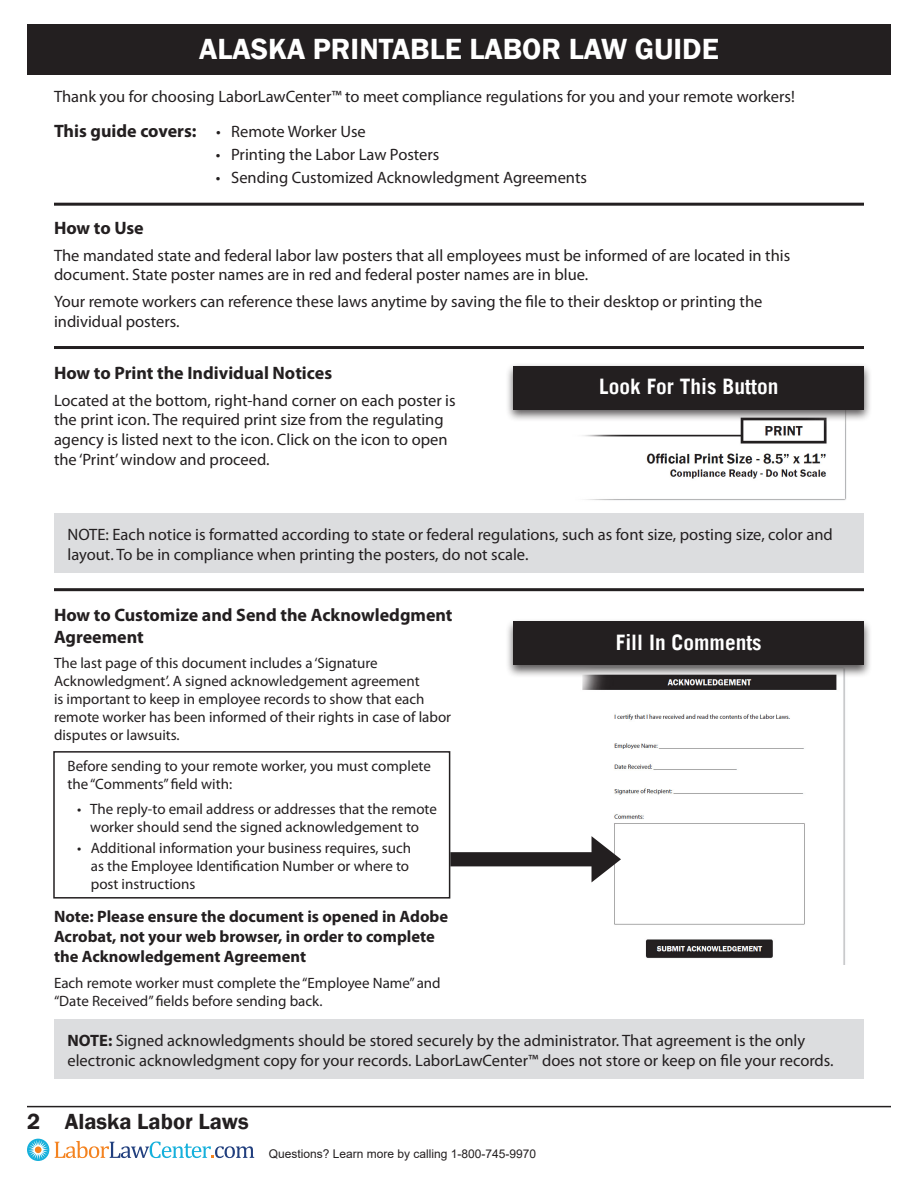
<style>
.page{position:relative;width:918px;height:1188px;background:#fff}
.page>*{position:absolute;margin:0;border:0;box-sizing:border-box;transform-origin:0 0}
.t1{font:600 30px "Franklin Gothic";color:#fff}
.t2{font:600 22.5px "Franklin Gothic";color:#231f20}
.t3{font:700 21.3px "Trade Gothic LT";color:#fff}
.t4{font:700 18px/21.6px "Myriad Pro";color:#231f20}
.t5{font:16.5px/19.8px "Myriad Pro";color:#231f20}
.t6{font:700 16.5px/19.8px "Myriad Pro";color:#231f20}
.t7{font:15px/18px "Myriad Pro";color:#231f20}
.t8{font:12px "Arial";color:#231f20}
.s1{font-weight:400;font-size:16.5px}
.s2{font-weight:700}
</style>
<div class="page">
<hr style="left:27px;top:1106px;width:864px;height:1px;background:#231f20">
<svg style="left:27px;top:1139px;width:22px;height:22px"></svg>
<div style="left:35px;top:1146px;width:7px;height:7px;background:#f58320;border-radius:50%"></div>
<svg style="left:55px;top:1141px;width:199px;height:17px"></svg>
<div style="left:27px;top:24px;width:864px;height:50px;background:#231f20"></div>
<hr style="left:54px;top:203px;width:810px;height:3px;background:#231f20">
<div style="left:54px;top:514px;width:810px;height:59px;background:#dcdddf"></div>
<img style="left:583px;top:422px;width:264px;height:79px">
<div style="left:505px;top:362px;width:367px;height:60px;background:#231f20;opacity:.75"></div>
<div style="left:514px;top:366px;width:350px;height:44px;background:#231f20"></div>
<hr style="left:54px;top:346px;width:810px;height:3px;background:#231f20">
<div style="left:54px;top:1020px;width:810px;height:59px;background:#dcdddf"></div>
<img style="left:582px;top:678px;width:263px;height:287px">
<div style="left:505px;top:618px;width:367px;height:60px;background:#231f20;opacity:.75"></div>
<div style="left:514px;top:622px;width:350px;height:43px;background:#231f20"></div>
<hr style="left:54px;top:588px;width:810px;height:3px;background:#231f20">
<div style="left:53px;top:751px;width:397px;height:148px;border:2px solid #231f20"></div>
<svg style="left:450px;top:836px;width:171px;height:46px"></svg>
<p class="t1" style="left:199px;top:31px;width:521px">ALASKA PRINTABLE LABOR LAW GUIDE</p>
<p class="t5" style="left:54px;top:86px;width:742px">Thank you for choosing LaborLawCenter™ to meet compliance regulations for you and your remote workers!</p>
<p class="t4" style="left:54px;top:119px;width:313px">This guide covers: <span class="s1">• Remote Worker Use</span></p>
<p class="t5" style="left:216px;top:144px;width:225px">• Printing the Labor Law Posters</p>
<p class="t5" style="left:216px;top:167px;width:373px">• Sending Customized Acknowledgment Agreements</p>
<p class="t4" style="left:54px;top:217px;width:91px">How to Use</p>
<p class="t5" style="left:54px;top:245px;width:738px">The mandated state and federal labor law posters that all employees must be informed of are located in this document. State poster names are in red and federal poster names are in blue.</p>
<p class="t5" style="left:54px;top:291px;width:710px">Your remote workers can reference these laws anytime by saving the file to their desktop or printing the individual posters.</p>
<p class="t4" style="left:54px;top:362px;width:280px">How to Print the Individual Notices</p>
<p class="t5" style="left:54px;top:390px;width:403px">Located at the bottom, right-hand corner on each poster is the print icon. The required print size from the regulating agency is listed next to the icon. Click on the icon to open the ‘Print’ window and proceed.</p>
<p class="t3" style="left:599px;top:374px;width:181px">Look For This Button</p>
<p class="t5" style="left:68px;top:524px;width:767px">NOTE: Each notice is formatted according to state or federal regulations, such as font size, posting size, color and layout. To be in compliance when printing the posters, do not scale.</p>
<p class="t4" style="left:54px;top:604px;width:400px">How to Customize and Send the Acknowledgment<br>Agreement</p>
<p class="t7" style="left:54px;top:653px;width:399px">The last page of this document includes a ‘Signature Acknowledgment’. A signed acknowledgement agreement<br>is important to keep in employee records to show that each remote worker has been informed of their rights in case of labor disputes or lawsuits.</p>
<p class="t7" style="left:68px;top:757px;width:365px">Before sending to your remote worker, you must complete the “Comments” field with:</p>
<p class="t7" style="left:77px;top:800px;width:361px;text-align:center">• The reply-to email address or addresses that the remote worker should send the signed acknowledgement to</p>
<p class="t7" style="left:91px;top:839px;width:322px;text-indent:-14px">• Additional information your business requires, such as the Employee Identification Number or where to post instructions</p>
<p class="t6" style="left:54px;top:906px;width:396px">Note: Please ensure the document is opened in Adobe<br>Acrobat, not your web browser, in order to complete the Acknowledgement Agreement</p>
<p class="t7" style="left:54px;top:974px;width:388px">Each remote worker must complete the “Employee Name” and “Date Received” fields before sending back.</p>
<p class="t3" style="left:616px;top:629px;width:147px">Fill In Comments</p>
<p class="t5" style="left:68px;top:1030px;width:768px"><span class="s2">NOTE:</span> Signed acknowledgments should be stored securely by the administrator. That agreement is the only electronic acknowledgment copy for your records. LaborLawCenter™ does not store or keep on file your records.</p>
<h2 class="t2" style="left:27px;top:1107px;width:223px">2 Alaska Labor Laws</h2>
<p class="t8" style="left:269px;top:1146px;width:269px">Questions? Learn more by calling 1-800-745-9970</p>
</div>
